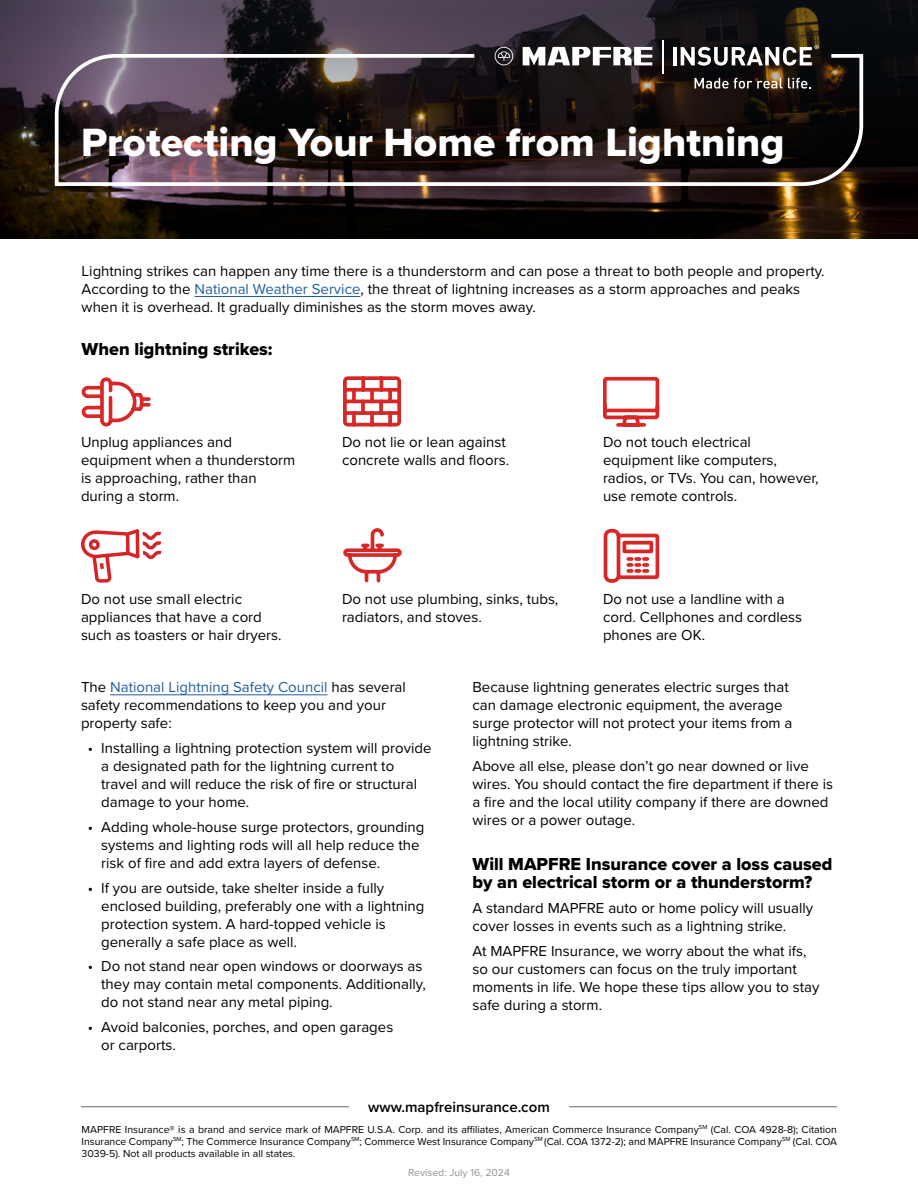
<style>
.page{position:relative;width:918px;height:1188px;background:#fff}
.page>*{position:absolute;margin:0;border:0;box-sizing:border-box;transform-origin:0 0}
.t1{font:40.95px "Proxima Nova Extrabld";color:#fff}
.t2{font:18px/18px "Proxima Nova Extrabld";color:#000}
.t3{font:15px/18px "Proxima Nova";color:#000}
.t4{font:600 15px "Proxima Nova";color:#000}
.t5{font:10.5px/12px "Proxima Nova";color:#000;text-align:justify}
.t6{font:10.5px "Proxima Nova";color:#939598}
.s1{color:#215e9e}
</style>
<div class="page">
<img style="left:0;top:185px;width:918px;height:54px">
<svg style="left:0;top:0;width:918px;height:185px;background:#322b33"></svg>
<hr style="left:195px;top:296px;width:165px;height:1px;background:#215e9e">
<hr style="left:110px;top:694px;width:218px;height:1px;background:#215e9e">
<hr style="left:81px;top:1106px;width:268px;height:1px;background:#67686b">
<hr style="left:569px;top:1106px;width:268px;height:1px;background:#67686b">
<svg style="left:53px;top:52px;width:812px;height:136px;background:#372c2d"></svg>
<hr style="left:673px;top:47px;width:3px;height:18px;background:#fff">
<svg style="left:495px;top:47px;width:18px;height:18px"></svg>
<svg style="left:523px;top:47px;width:129px;height:18px"></svg>
<hr style="left:662px;top:40px;width:1px;height:33px;background:#fff">
<svg style="left:681px;top:45px;width:138px;height:21px"></svg>
<svg style="left:695px;top:78px;width:116px;height:11px"></svg>
<svg style="left:81px;top:377px;width:70px;height:50px"></svg>
<svg style="left:603px;top:528px;width:57px;height:55px"></svg>
<svg style="left:603px;top:376px;width:57px;height:51px"></svg>
<svg style="left:343px;top:528px;width:59px;height:55px"></svg>
<svg style="left:81px;top:529px;width:81px;height:54px"></svg>
<svg style="left:343px;top:376px;width:58px;height:51px"></svg>
<h1 class="t1" style="left:81px;top:111px;width:705px">Protecting Your Home from Lightning</h1>
<p class="t3" style="left:82px;top:261px;width:745px">Lightning strikes can happen any time there is a thunderstorm and can pose a threat to both people and property.<br>According to the <span class="s1">National Weather Service</span>, the threat of lightning increases as a storm approaches and peaks when it is overhead. It gradually diminishes as the storm moves away.</p>
<p class="t2" style="left:82px;top:339px;width:192px">When lightning strikes:</p>
<p class="t3" style="left:81px;top:433px;width:216px">Unplug appliances and equipment when a thunderstorm is approaching, rather than during a storm.</p>
<p class="t3" style="left:342px;top:433px;width:169px">Do not lie or lean against concrete walls and floors.</p>
<p class="t3" style="left:603px;top:433px;width:217px">Do not touch electrical equipment like computers, radios, or TVs. You can, however, use remote controls.</p>
<p class="t3" style="left:81px;top:589px;width:202px">Do not use small electric appliances that have a cord such as toasters or hair dryers.</p>
<p class="t3" style="left:342px;top:589px;width:218px">Do not use plumbing, sinks, tubs, radiators, and stoves.</p>
<p class="t3" style="left:603px;top:589px;width:201px">Do not use a landline with a cord. Cellphones and cordless phones are OK.</p>
<p class="t3" style="left:472px;top:678px;width:322px">Because lightning generates electric surges that can damage electronic equipment, the average surge protector will not protect your items from a lightning strike.</p>
<p class="t3" style="left:472px;top:757px;width:362px">Above all else, please don’t go near downed or live wires. You should contact the fire department if there is a fire and the local utility company if there are downed wires or a power outage.</p>
<p class="t2" style="left:472px;top:855px;width:361px">Will MAPFRE Insurance cover a loss caused by an electrical storm or a thunderstorm?</p>
<p class="t3" style="left:472px;top:898px;width:342px">A standard MAPFRE auto or home policy will usually cover losses in events such as a lightning strike.</p>
<p class="t3" style="left:472px;top:941px;width:349px">At MAPFRE Insurance, we worry about the what ifs, so our customers can focus on the truly important moments in life. We hope these tips allow you to stay safe during a storm.</p>
<p class="t3" style="left:81px;top:678px;width:326px">The <span class="s1">National Lightning Safety Council</span> has several safety recommendations to keep you and your property safe:</p>
<p class="t3" style="left:101px;top:739px;width:332px;text-indent:-14px">• Installing a lightning protection system will provide a designated path for the lightning current to travel and will reduce the risk of fire or structural damage to your home.</p>
<p class="t3" style="left:101px;top:817px;width:325px;text-indent:-14px">• Adding whole-house surge protectors, grounding systems and lighting rods will all help reduce the risk of fire and add extra layers of defense.</p>
<p class="t3" style="left:101px;top:878px;width:325px;text-indent:-14px">• If you are outside, take shelter inside a fully enclosed building, preferably one with a lightning protection system. A hard-topped vehicle is generally a safe place as well.</p>
<p class="t3" style="left:101px;top:957px;width:326px;text-indent:-14px">• Do not stand near open windows or doorways as they may contain metal components. Additionally, do not stand near any metal piping.</p>
<p class="t3" style="left:101px;top:1018px;width:294px;text-indent:-14px">• Avoid balconies, porches, and open garages or carports.</p>
<p class="t4" style="left:368px;top:1095px;width:183px">www.mapfreinsurance.com</p>
<p class="t5" style="left:82px;top:1123px;width:757px">MAPFRE Insurance® is a brand and service mark of MAPFRE U.S.A. Corp. and its affiliates, American Commerce Insurance Company<sup>SM</sup> (Cal. COA 4928-8); Citation Insurance Company<sup>SM</sup>; The Commerce Insurance Company<sup>SM</sup>; Commerce West Insurance Company<sup>SM</sup> (Cal. COA 1372-2); and MAPFRE Insurance Company<sup>SM</sup> (Cal. COA 3039-5). Not all products available in all states.</p>
<p class="t6" style="left:408px;top:1165px;width:103px">Revised: July 16, 2024</p>
</div>
